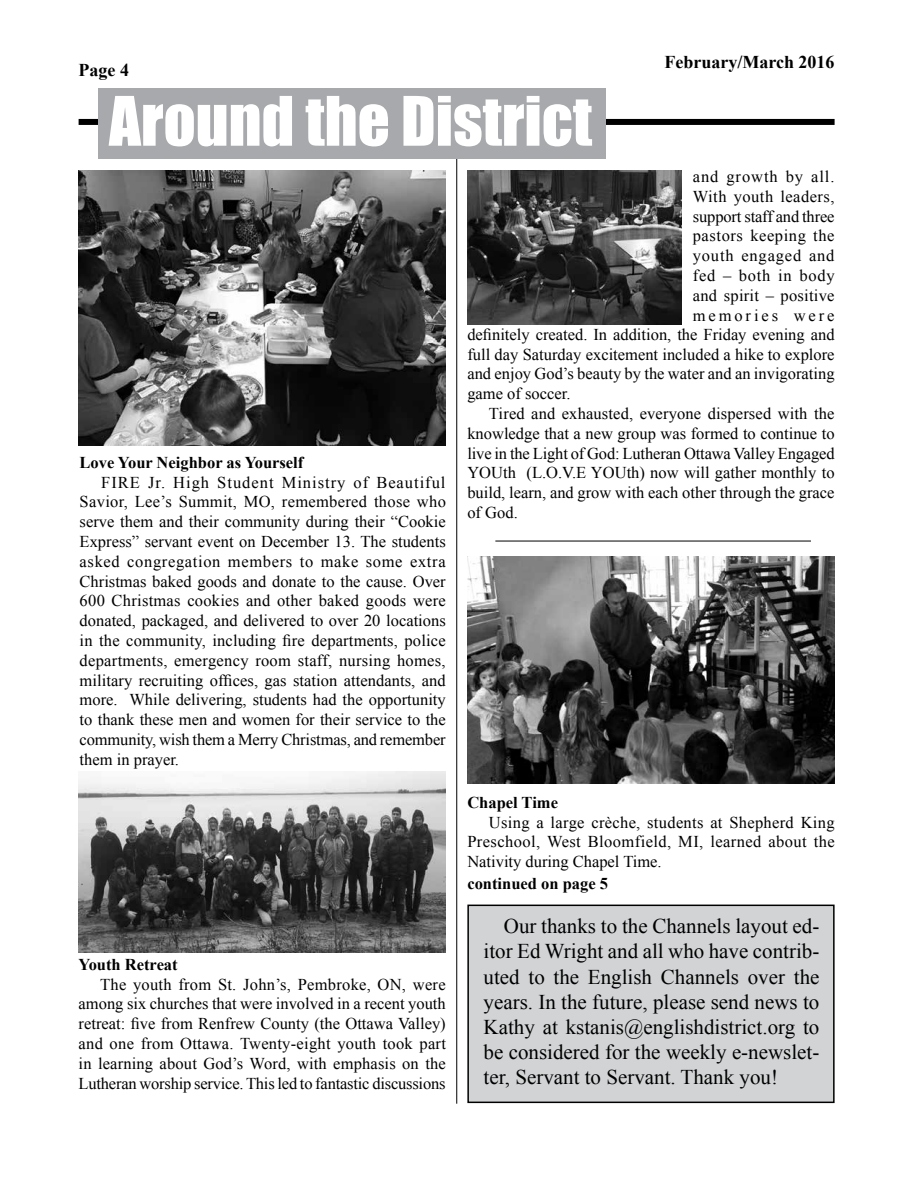
<style>
.page{position:relative;width:918px;height:1188px;background:#fff}
.page>*{position:absolute;margin:0;border:0;box-sizing:border-box;transform-origin:0 0}
.t1{font:63px "Impact";color:#fff}
.t2{font:21px/25.2px "Times New Roman";color:#000;text-align:justify}
.t3{font:700 18px "Times New Roman";color:#000}
.t4{font:16.5px/19.8px "Times New Roman";color:#000;text-align:justify}
.t5{font:700 16.5px "Times New Roman";color:#000}
.t6{font:16.5px "Times New Roman";letter-spacing:.03em;color:#000}
.t7{font:16.5px "Times New Roman";letter-spacing:.035em;color:#000}
.t8{font:16.5px "Times New Roman";letter-spacing:.055em;color:#000}
.t9{font:16.5px "Times New Roman";letter-spacing:.05em;color:#000}
.t10{font:16.5px "Times New Roman";letter-spacing:.045em;color:#000}
.t11{font:16.5px "Times New Roman";letter-spacing:.175em;color:#000}
</style>
<div class="page">
<hr style="left:456px;top:135px;width:1px;height:969px;background:#000">
<div style="left:79px;top:119px;width:756px;height:6px;background:#000"></div>
<div style="left:98px;top:88px;width:507px;height:71px;background:#a7a9ac"></div>
<img style="left:79px;top:171px;width:367px;height:275px">
<img style="left:79px;top:771px;width:367px;height:182px">
<img style="left:467px;top:171px;width:215px;height:153px">
<img style="left:467px;top:557px;width:368px;height:226px">
<hr style="left:495px;top:541px;width:316px;height:1px;background:#000">
<div style="left:468px;top:905px;width:366px;height:197px;background:#d1d3d4"></div>
<div style="left:467px;top:905px;width:368px;height:198px;border:2px solid #000"></div>
<p class="t3" style="left:79px;top:58px;width:52px">Page 4</p>
<h1 class="t1" style="left:109px;top:72px;width:485px">Around the District</h1>
<p class="t3" style="left:664px;top:50px;width:172px">February/March 2016</p>
<p class="t5" style="left:80px;top:451px;width:225px">Love Your Neighbor as Yourself</p>
<p class="t4" style="left:80px;top:472px;width:368px;text-indent:22px">FIRE Jr. High Student Ministry of Beautiful Savior, Lee’s Summit, MO, remembered those who serve them and their community during their “Cookie Express” servant event on December 13. The students asked congregation members to make some extra Christmas baked goods and donate to the cause. Over 600 Christmas cookies and other baked goods were donated, packaged, and delivered to over 20 locations in the community, including fire departments, police departments, emergency room staff, nursing homes, military recruiting offices, gas station attendants, and more. While delivering, students had the opportunity to thank these men and women for their service to the community, wish them a Merry Christmas, and remember them in prayer.</p>
<p class="t5" style="left:79px;top:953px;width:101px">Youth Retreat</p>
<p class="t4" style="left:79px;top:974px;width:369px;text-indent:22px">The youth from St. John’s, Pembroke, ON, were among six churches that were involved in a recent youth retreat: five from Renfrew County (the Ottawa Valley) and one from Ottawa. Twenty-eight youth took part in learning about God’s Word, with emphasis on the Lutheran worship service. This led to fantastic discussions</p>
<p class="t8" style="left:693px;top:165px;width:143px">and growth by all.</p>
<p class="t6" style="left:693px;top:185px;width:143px">With youth leaders,</p>
<p class="t4" style="left:693px;top:206px;width:143px">support staff and three</p>
<p class="t7" style="left:693px;top:225px;width:143px">pastors keeping the</p>
<p class="t9" style="left:693px;top:245px;width:143px">youth engaged and</p>
<p class="t10" style="left:693px;top:264px;width:143px">fed – both in body</p>
<p class="t4" style="left:693px;top:285px;width:143px">and spirit – positive</p>
<p class="t11" style="left:693px;top:304px;width:143px">memories were</p>
<p class="t4" style="left:467px;top:324px;width:369px">definitely created. In addition, the Friday evening and</p>
<p class="t4" style="left:467px;top:344px;width:369px">full day Saturday excitement included a hike to explore</p>
<p class="t4" style="left:467px;top:364px;width:369px">and enjoy God’s beauty by the water and an invigorating</p>
<p class="t4" style="left:467px;top:383px;width:105px">game of soccer.</p>
<p class="t4" style="left:489px;top:403px;width:347px">Tired and exhausted, everyone dispersed with the</p>
<p class="t4" style="left:467px;top:423px;width:369px">knowledge that a new group was formed to continue to</p>
<p class="t4" style="left:467px;top:443px;width:369px">live in the Light of God: Lutheran Ottawa Valley Engaged</p>
<p class="t4" style="left:467px;top:463px;width:369px">YOUth (L.O.V.E YOUth) now will gather monthly to</p>
<p class="t4" style="left:467px;top:482px;width:369px">build, learn, and grow with each other through the grace</p>
<p class="t4" style="left:467px;top:502px;width:52px">of God.</p>
<p class="t5" style="left:467px;top:791px;width:92px">Chapel Time</p>
<p class="t4" style="left:467px;top:812px;width:369px;text-indent:22px">Using a large crèche, students at Shepherd King Preschool, West Bloomfield, MI, learned about the Nativity during Chapel Time.</p>
<p class="t5" style="left:467px;top:872px;width:142px">continued on page 5</p>
<p class="t2" style="left:484px;top:913px;width:337px;text-indent:20px">Our thanks to the Channels layout ed&shy;itor Ed Wright and all who have contrib&shy;uted to the English Channels over the years. In the future, please send news to Kathy at kstanis@englishdistrict.org to be considered for the weekly e-newslet&shy;ter, Servant to Servant. Thank you!</p>
</div>
